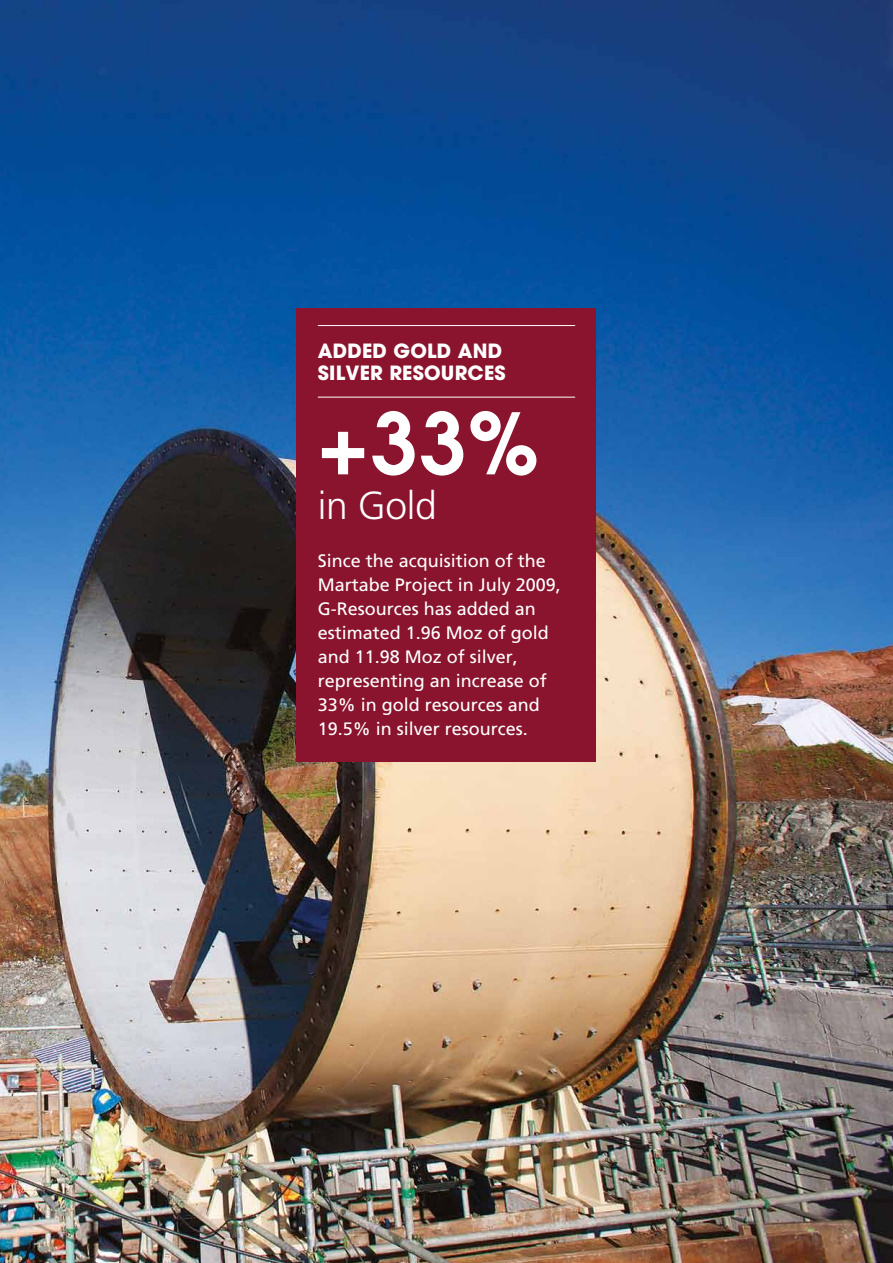
<style>
.page{position:relative;width:893px;height:1263px;background:#fff}
.page>*{position:absolute;margin:0;border:0;box-sizing:border-box;transform-origin:0 0}
.t1{font:600 84px "Avant Garde";color:#fff}
.t2{font:300 39px "Frutiger";letter-spacing:-.01em;color:#fff}
.t3{font:700 19.5px "Avant Garde";color:#fff}
.t4{font:18px/24px "Frutiger";color:#fff}
</style>
<div class="page">
<img style="left:0;top:0;width:893px;height:1263px">
<div style="left:297px;top:308px;width:299px;height:453px;background:#8a142d"></div>
<hr style="left:318px;top:325px;width:257px;height:1px;background:#fff">
<hr style="left:318px;top:397px;width:257px;height:1px;background:#fff">
<p class="t3" style="left:318px;top:338px;width:30px">ADDED</p>
<p class="t3" style="left:394px;top:338px;width:31px">GOLD</p>
<p class="t3" style="left:458px;top:338px;width:16px">AND</p>
<p class="t3" style="left:318px;top:361px;width:23px">SILVER</p>
<p class="t3" style="left:389px;top:361px;width:14px">RESOURCES</p>
<h1 class="t1" style="left:318px;top:389px;width:223px">+33%</h1>
<h2 class="t2" style="left:318px;top:484px;width:121px">in Gold</h2>
<p class="t4" style="left:318px;top:549px;width:245px">Since the acquisition of the<br>Martabe Project in July 2009,<br>G-Resources has added an estimated 1.96 Moz of gold and 11.98 Moz of silver, representing an increase of<br>33% in gold resources and<br>19.5% in silver resources.</p>
</div>
